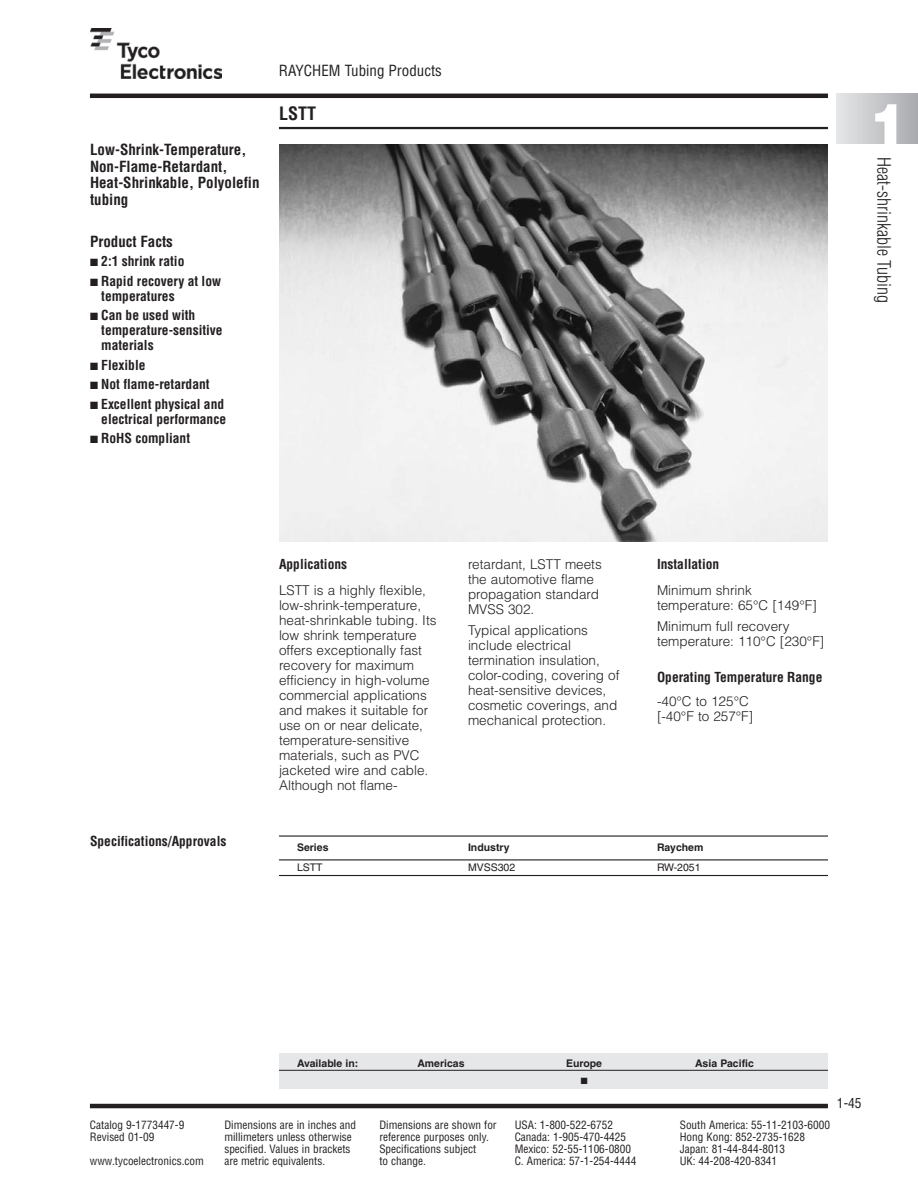
<style>
.page{position:relative;width:918px;height:1188px;background:#fff}
.page>*{position:absolute;margin:0;border:0;box-sizing:border-box;transform-origin:0 0}
.t1{font:900 57px "Helvetica";color:#fff}
.t2{font:300 condensed 18px "Helvetica";color:#231f20}
.t3{font:700 condensed 18px "Helvetica";color:#231f20}
.t4{font:700 condensed 15px/16.5px "Helvetica";color:#231f20}
.t5{font:condensed 15px "Helvetica";color:#231f20}
.t6{font:300 13.5px/15px "Helvetica";color:#231f20}
.t7{font:700 condensed 13.5px/15px "Helvetica";color:#231f20}
.t8{font:condensed 13.5px "Helvetica";color:#231f20}
.t9{font:condensed 11.25px "Helvetica";color:#231f20}
.t10{font:700 10.5px "Helvetica";color:#231f20}
.t11{font:10.5px "Helvetica";color:#231f20}
.t12{font:9px "Zapf Dingbats";color:#231f20}
</style>
<div class="page">
<hr style="left:279px;top:127px;width:549px;height:2px;background:#231f20">
<hr style="left:90px;top:94px;width:738px;height:4px;background:#231f20">
<img style="left:90px;top:29px;width:132px;height:49px">
<hr style="left:90px;top:1104px;width:738px;height:4px;background:#231f20">
<div style="left:837px;top:94px;width:81px;height:49px;background:linear-gradient(to right,#e5e6e7,#a9aaae)"></div>
<div style="left:279px;top:1053px;width:549px;height:35px;background:#e6e7e9"></div>
<hr style="left:279px;top:1070px;width:549px;height:1px;background:#231f20">
<img style="left:279px;top:144px;width:549px;height:397px">
<hr style="left:279px;top:835px;width:549px;height:2px;background:#231f20">
<hr style="left:279px;top:859px;width:549px;height:1px;background:#231f20">
<hr style="left:279px;top:875px;width:549px;height:1px;background:#231f20">
<p class="t4" style="left:90px;top:142px;width:171px">Low-Shrink-Temperature,<br>Non-Flame-Retardant,<br>Heat-Shrinkable, Polyolefin tubing</p>
<p class="t4" style="left:90px;top:233px;width:84px">Product Facts</p>
<p class="t7" style="left:90px;top:254px;width:96px">■ 2:1 shrink ratio</p>
<p class="t7" style="left:101px;top:274px;width:121px;text-indent:-11px">■ Rapid recovery at low temperatures</p>
<p class="t7" style="left:101px;top:308px;width:123px;text-indent:-11px">■ Can be used with temperature-sensitive materials</p>
<p class="t7" style="left:90px;top:358px;width:57px">■ Flexible</p>
<p class="t7" style="left:90px;top:377px;width:121px">■ Not flame-retardant</p>
<p class="t7" style="left:90px;top:397px;width:138px;text-align:right">■ Excellent physical and electrical performance</p>
<p class="t7" style="left:90px;top:431px;width:102px">■ RoHS compliant</p>
<p class="t5" style="left:279px;top:62px;width:164px">RAYCHEM Tubing Products</p>
<h2 class="t3" style="left:279px;top:103px;width:39px">LSTT</h2>
<p class="t7" style="left:90px;top:833px;width:138px">Specifications/Approvals</p>
<p class="t7" style="left:279px;top:557px;width:70px">Applications</p>
<p class="t6" style="left:279px;top:584px;width:159px">LSTT is a highly flexible, low-shrink-temperature, heat-shrinkable tubing. Its low shrink temperature offers exceptionally fast recovery for maximum efficiency in high-volume commercial applications and makes it suitable for use on or near delicate, temperature-sensitive materials, such as PVC jacketed wire and cable.<br>Although not flame-</p>
<p class="t6" style="left:468px;top:558px;width:135px">retardant, LSTT meets the automotive flame propagation standard<br>MVSS 302.</p>
<p class="t6" style="left:468px;top:624px;width:153px">Typical applications include electrical termination insulation, color-coding, covering of heat-sensitive devices, cosmetic coverings, and mechanical protection.</p>
<p class="t7" style="left:657px;top:557px;width:64px">Installation</p>
<p class="t6" style="left:657px;top:584px;width:161px">Minimum shrink temperature: 65°C [149°F]</p>
<p class="t6" style="left:657px;top:620px;width:169px">Minimum full recovery temperature: 110°C [230°F]</p>
<p class="t7" style="left:657px;top:670px;width:167px">Operating Temperature Range</p>
<p class="t6" style="left:657px;top:695px;width:98px">-40°C to 125°C [-40°F to 257°F]</p>
<p class="t10" style="left:297px;top:843px;width:33px">Series</p>
<p class="t10" style="left:468px;top:843px;width:43px">Industry</p>
<p class="t10" style="left:657px;top:843px;width:48px">Raychem</p>
<p class="t11" style="left:297px;top:863px;width:27px">LSTT</p>
<p class="t11" style="left:468px;top:863px;width:49px">MVSS302</p>
<p class="t11" style="left:657px;top:863px;width:45px">RW-2051</p>
<h1 class="t1" style="left:870px;top:104px;width:40px">1</h1>
<h2 class="t2" style="left:894px;top:157px;width:147px;rotate:90deg">Heat-shrinkable Tubing</h2>
<p class="t10" style="left:297px;top:1059px;width:63px">Available in:</p>
<p class="t10" style="left:417px;top:1059px;width:49px">Americas</p>
<p class="t10" style="left:566px;top:1059px;width:37px">Europe</p>
<p class="t10" style="left:695px;top:1059px;width:60px">Asia Pacific</p>
<p class="t12" style="left:581px;top:1076px;width:8px">■</p>
<p class="t9" style="left:90px;top:1118px;width:96px">Catalog 9-1773447-9</p>
<p class="t9" style="left:224px;top:1118px;width:133px">Dimensions are in inches and</p>
<p class="t9" style="left:379px;top:1118px;width:119px">Dimensions are shown for</p>
<p class="t9" style="left:515px;top:1118px;width:100px">USA: 1-800-522-6752</p>
<p class="t9" style="left:680px;top:1118px;width:152px">South America: 55-11-2103-6000</p>
<p class="t9" style="left:90px;top:1130px;width:66px">Revised 01-09</p>
<p class="t9" style="left:224px;top:1130px;width:129px">millimeters unless otherwise</p>
<p class="t9" style="left:379px;top:1130px;width:111px">reference purposes only.</p>
<p class="t9" style="left:515px;top:1130px;width:113px">Canada: 1-905-470-4425</p>
<p class="t9" style="left:680px;top:1130px;width:127px">Hong Kong: 852-2735-1628</p>
<p class="t9" style="left:224px;top:1142px;width:128px">specified. Values in brackets</p>
<p class="t9" style="left:379px;top:1142px;width:98px">Specifications subject</p>
<p class="t9" style="left:515px;top:1142px;width:118px">Mexico: 52-55-1106-0800</p>
<p class="t9" style="left:680px;top:1142px;width:107px">Japan: 81-44-844-8013</p>
<p class="t9" style="left:90px;top:1154px;width:115px">www.tycoelectronics.com</p>
<p class="t9" style="left:224px;top:1154px;width:102px">are metric equivalents.</p>
<p class="t9" style="left:379px;top:1154px;width:48px">to change.</p>
<p class="t9" style="left:515px;top:1154px;width:123px">C. America: 57-1-254-4444</p>
<p class="t9" style="left:680px;top:1154px;width:99px">UK: 44-208-420-8341</p>
<p class="t8" style="left:837px;top:1096px;width:26px">1-45</p>
</div>
